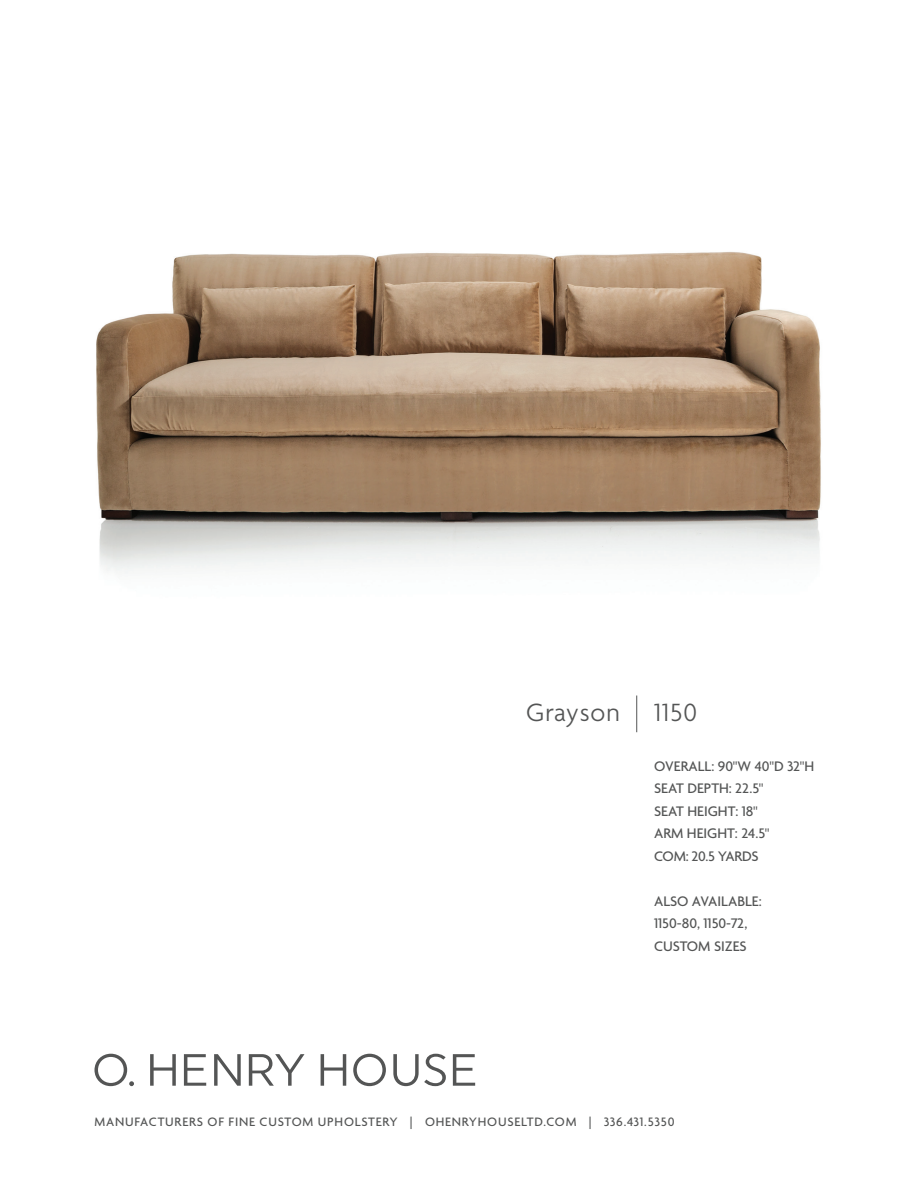
<style>
.page{position:relative;width:918px;height:1188px;background:#fff}
.page>*{position:absolute;margin:0;border:0;box-sizing:border-box;transform-origin:0 0}
.t1{font:300 27px "Agenda";letter-spacing:.04em;color:#545555}
.t2{font:500 15px/22.5px "Agenda";color:#545555}
.t3{font:500 13.2px "Agenda";letter-spacing:.06em;color:#545555}
</style>
<div class="page">
<img style="left:96px;top:252px;width:725px;height:322px">
<hr style="left:636px;top:696px;width:1px;height:36px;background:#545555">
<svg style="left:95px;top:1054px;width:39px;height:32px"></svg>
<svg style="left:150px;top:1054px;width:26px;height:32px"></svg>
<svg style="left:184px;top:1054px;width:22px;height:32px"></svg>
<svg style="left:214px;top:1054px;width:27px;height:32px"></svg>
<svg style="left:249px;top:1054px;width:55px;height:32px"></svg>
<svg style="left:321px;top:1054px;width:25px;height:32px"></svg>
<svg style="left:353px;top:1054px;width:33px;height:32px"></svg>
<svg style="left:393px;top:1054px;width:53px;height:32px"></svg>
<svg style="left:453px;top:1054px;width:22px;height:32px"></svg>
<h1 class="t1" style="left:526px;top:698px;width:95px">Grayson</h1>
<h1 class="t1" style="left:654px;top:698px;width:44px">1150</h1>
<p class="t2" style="left:654px;top:755px;width:162px">OVERALL: 90"W 40"D 32"H<br>SEAT DEPTH: 22.5"<br>SEAT HEIGHT: 18"<br>ARM HEIGHT: 24.5"<br>COM: 20.5 YARDS</p>
<p class="t2" style="left:654px;top:890px;width:109px">ALSO AVAILABLE:<br>1150-80, 1150-72,<br>CUSTOM SIZES</p>
<p class="t3" style="left:94px;top:1115px;width:582px">MANUFACTURERS OF FINE CUSTOM UPHOLSTERY | OHENRYHOUSELTD.COM | 336.431.5350</p>
</div>
